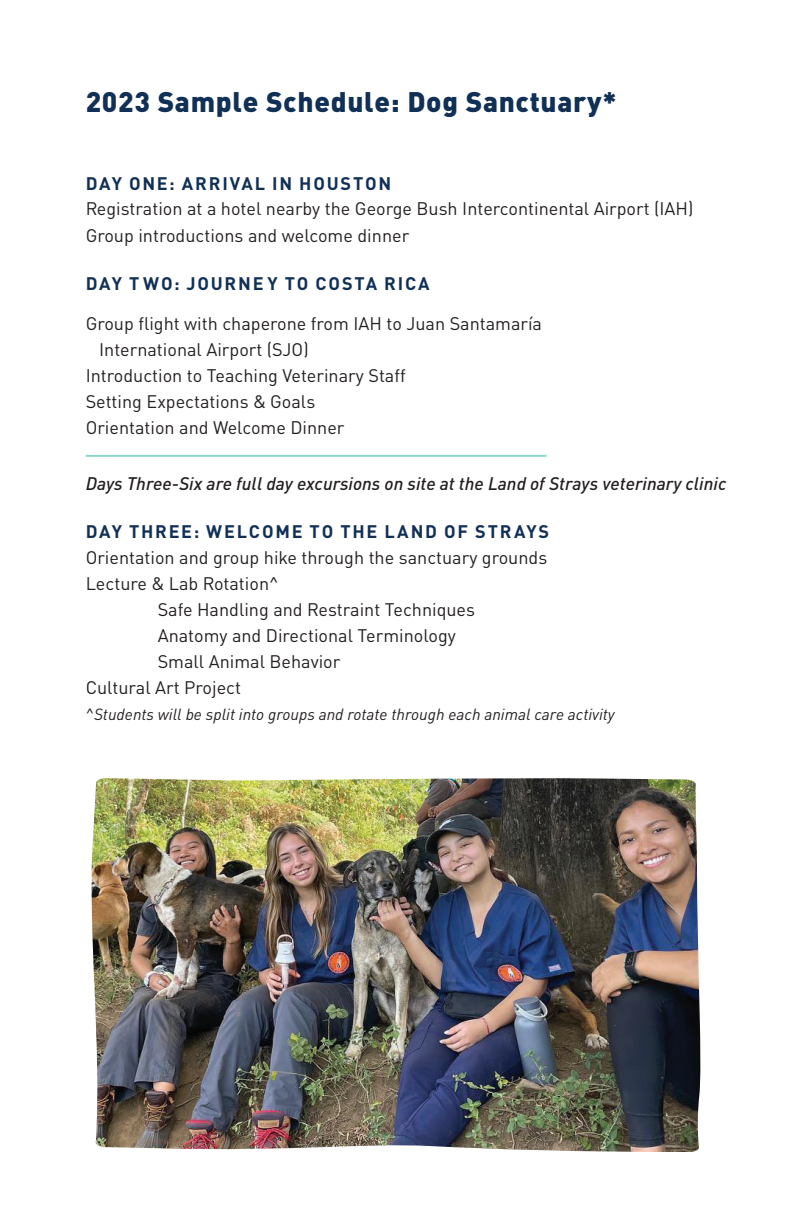
<style>
.page{position:relative;width:792px;height:1224px;background:#fff}
.page>*{position:absolute;margin:0;border:0;box-sizing:border-box;transform-origin:0 0}
.t1{font:900 28px "DIN Pro";letter-spacing:.025em;color:#113056}
.t2{font:18px/26.6px "DIN Pro";color:#231f20}
.t3{font:700 18px "DIN Pro";letter-spacing:.1em;color:#113056}
.t4{font:italic 500 18px "DIN Pro";color:#231f20}
.t5{font:italic 16px "DIN Pro";color:#231f20}
.s1{font-style:normal}
</style>
<div class="page">
<hr style="left:86px;top:455px;width:460px;height:2px;background:#91d3cb">
<img style="left:91px;top:778px;width:610px;height:374px">
<h1 class="t1" style="left:86px;top:80px;width:533px">2023 Sample Schedule: Dog Sanctuary*</h1>
<p class="t3" style="left:86px;top:170px;width:307px">DAY ONE: ARRIVAL IN HOUSTON</p>
<p class="t2" style="left:86px;top:195px;width:609px">Registration at a hotel nearby the George Bush Intercontinental Airport (IAH)<br>Group introductions and welcome dinner</p>
<p class="t3" style="left:86px;top:270px;width:345px">DAY T WO: JOURNEY TO COSTA RICA</p>
<p class="t2" style="left:86px;top:309px;width:458px">Group flight with chaperone from IAH to Juan Santamaría</p>
<p class="t2" style="left:99px;top:335px;width:211px">International Airport (SJO)</p>
<p class="t2" style="left:86px;top:361px;width:321px">Introduction to Teaching Veterinary Staff</p>
<p class="t2" style="left:86px;top:387px;width:231px">Setting Expectations &amp; Goals</p>
<p class="t2" style="left:86px;top:413px;width:260px">Orientation and Welcome Dinner</p>
<p class="t4" style="left:86px;top:470px;width:642px">Days Three-Six are full day excursions on site at the Land of Strays veterinary clinic</p>
<p class="t3" style="left:86px;top:517px;width:465px">DAY THREE: WELCOME TO THE LAND OF STRAYS</p>
<p class="t2" style="left:86px;top:543px;width:463px">Orientation and group hike through the sanctuary grounds</p>
<p class="t2" style="left:86px;top:569px;width:194px">Lecture &amp; Lab Rotation^</p>
<p class="t2" style="left:158px;top:595px;width:319px">Safe Handling and Restraint Techniques</p>
<p class="t2" style="left:158px;top:621px;width:300px">Anatomy and Directional Terminology</p>
<p class="t2" style="left:158px;top:647px;width:184px">Small Animal Behavior</p>
<p class="t2" style="left:86px;top:673px;width:157px">Cultural Art Project</p>
<p class="t5" style="left:86px;top:702px;width:531px"><span class="s1">^</span>Students will be split into groups and rotate through each animal care activity</p>
</div>
